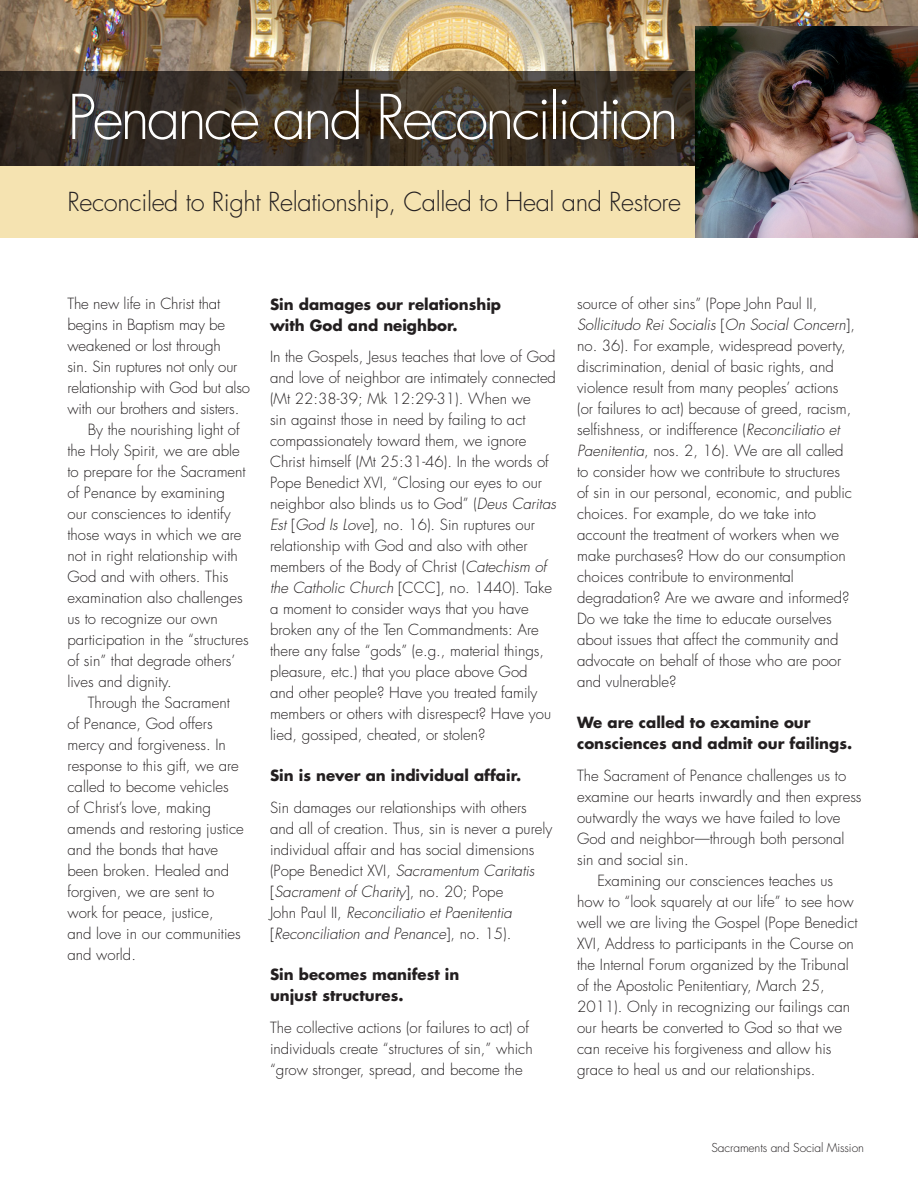
<style>
.page{position:relative;width:918px;height:1188px;background:#fff}
.page>*{position:absolute;margin:0;border:0;box-sizing:border-box;transform-origin:0 0}
.t1{font:300 60px "Futura";letter-spacing:-.05em;color:#fff}
.t2{font:300 25.5px "Futura";letter-spacing:-.015em;color:#231f20}
.t3{font:300 15px/21px "Futura";color:#231f20}
.t4{font:700 15px/21px "Futura";color:#231f20}
.t5{font:300 12px "Futura";letter-spacing:-.01em;color:#231f20}
.s1{font-style:italic}
</style>
<div class="page">
<img style="left:0;top:0;width:918px;height:71px">
<svg style="left:0;top:71px;width:695px;height:95px;background:#3c3328"></svg>
<div style="left:0;top:166px;width:918px;height:72px;background:#f5e3b1"></div>
<img style="left:695px;top:27px;width:223px;height:211px">
<h1 class="t1" style="left:68px;top:79px;width:613px">Penance and Reconciliation</h1>
<h2 class="t2" style="left:68px;top:185px;width:615px">Reconciled to Right Relationship, Called to Heal and Restore</h2>
<p class="t3" style="left:68px;top:293px;width:154px">The new life in Christ that</p>
<p class="t3" style="left:68px;top:314px;width:159px">begins in Baptism may be</p>
<p class="t3" style="left:68px;top:335px;width:155px">weakened or lost through</p>
<p class="t3" style="left:68px;top:356px;width:171px">sin. Sin ruptures not only our</p>
<p class="t3" style="left:68px;top:377px;width:184px">relationship with God but also</p>
<p class="t3" style="left:68px;top:398px;width:173px">with our brothers and sisters.</p>
<p class="t3" style="left:88px;top:419px;width:154px">By the nourishing light of</p>
<p class="t3" style="left:68px;top:440px;width:174px">the Holy Spirit, we are able</p>
<p class="t3" style="left:68px;top:461px;width:180px">to prepare for the Sacrament</p>
<p class="t3" style="left:68px;top:482px;width:159px">of Penance by examining</p>
<p class="t3" style="left:68px;top:503px;width:165px">our consciences to identify</p>
<p class="t3" style="left:68px;top:524px;width:176px">those ways in which we are</p>
<p class="t3" style="left:68px;top:545px;width:172px">not in right relationship with</p>
<p class="t3" style="left:68px;top:566px;width:163px">God and with others. This</p>
<p class="t3" style="left:68px;top:587px;width:177px">examination also challenges</p>
<p class="t3" style="left:68px;top:608px;width:152px">us to recognize our own</p>
<p class="t3" style="left:68px;top:629px;width:183px">participation in the “structures</p>
<p class="t3" style="left:68px;top:650px;width:169px">of sin” that degrade others’</p>
<p class="t3" style="left:68px;top:671px;width:106px">lives and dignity.</p>
<p class="t3" style="left:88px;top:692px;width:144px">Through the Sacrament</p>
<p class="t3" style="left:68px;top:713px;width:147px">of Penance, God offers</p>
<p class="t3" style="left:68px;top:734px;width:160px">mercy and forgiveness. In</p>
<p class="t3" style="left:68px;top:755px;width:173px">response to this gift, we are</p>
<p class="t3" style="left:68px;top:776px;width:163px">called to become vehicles</p>
<p class="t3" style="left:68px;top:797px;width:145px">of Christ’s love, making</p>
<p class="t3" style="left:68px;top:818px;width:178px">amends and restoring justice</p>
<p class="t3" style="left:68px;top:839px;width:152px">and the bonds that have</p>
<p class="t3" style="left:68px;top:860px;width:163px">been broken. Healed and</p>
<p class="t3" style="left:68px;top:881px;width:148px">forgiven, we are sent to</p>
<p class="t3" style="left:68px;top:902px;width:148px">work for peace, justice,</p>
<p class="t3" style="left:68px;top:923px;width:175px">and love in our communities</p>
<p class="t3" style="left:68px;top:944px;width:70px">and world.</p>
<p class="t4" style="left:270px;top:293px;width:233px">Sin damages our relationship with God and neighbor.</p>
<p class="t3" style="left:270px;top:346px;width:288px">In the Gospels, Jesus teaches that love of God and love of neighbor are intimately connected (Mt 22:38-39; Mk 12:29-31). When we<br>sin against those in need by failing to act compassionately toward them, we ignore Christ himself (Mt 25:31-46). In the words of Pope Benedict XVI, “Closing our eyes to our neighbor also blinds us to God” (<span class="s1">Deus Caritas Est</span> [<span class="s1">God Is Love</span>], no. 16). Sin ruptures our relationship with God and also with other members of the Body of Christ (<span class="s1">Catechism of the Catholic Church</span> [CCC], no. 1440). Take a moment to consider ways that you have broken any of the Ten Commandments: Are there any false “gods” (e.g., material things, pleasure, etc.) that you place above God<br>and other people? Have you treated family members or others with disrespect? Have you lied, gossiped, cheated, or stolen?</p>
<p class="t4" style="left:270px;top:765px;width:253px">Sin is never an individual affair.</p>
<p class="t3" style="left:270px;top:797px;width:284px">Sin damages our relationships with others and all of creation. Thus, sin is never a purely individual affair and has social dimensions (Pope Benedict XVI, <span class="s1">Sacramentum Caritatis </span>[<span class="s1">Sacrament of Charity</span>], no. 20; Pope<br>John Paul II, <span class="s1">Reconciliatio et Paenitentia </span>[<span class="s1">Reconciliation and Penance</span>], no. 15).</p>
<p class="t4" style="left:270px;top:964px;width:191px">Sin becomes manifest in unjust structures.</p>
<p class="t3" style="left:270px;top:1017px;width:264px">The collective actions (or failures to act) of individuals create “structures of sin,” which “grow stronger, spread, and become the</p>
<p class="t3" style="left:577px;top:293px;width:279px">source of other sins” (Pope John Paul II, <span class="s1">Sollicitudo Rei Socialis</span> [<span class="s1">On Social Concern</span>], no. 36). For example, widespread poverty, discrimination, denial of basic rights, and violence result from many peoples’ actions (or failures to act) because of greed, racism, selfishness, or indifference (<span class="s1">Reconciliatio et Paenitentia</span>, nos. 2, 16). We are all called to consider how we contribute to structures of sin in our personal, economic, and public choices. For example, do we take into account the treatment of workers when we make purchases? How do our consumption choices contribute to environmental degradation? Are we aware and informed?<br>Do we take the time to educate ourselves about issues that affect the community and advocate on behalf of those who are poor and vulnerable?</p>
<p class="t4" style="left:577px;top:712px;width:277px">We are called to examine our consciences and admit our failings.</p>
<p class="t3" style="left:577px;top:765px;width:271px">The Sacrament of Penance challenges us to</p>
<p class="t3" style="left:577px;top:786px;width:286px">examine our hearts inwardly and then express</p>
<p class="t3" style="left:577px;top:807px;width:265px">outwardly the ways we have failed to love</p>
<p class="t3" style="left:577px;top:828px;width:269px">God and neighbor—through both personal</p>
<p class="t3" style="left:577px;top:849px;width:113px">sin and social sin.</p>
<p class="t3" style="left:597px;top:870px;width:237px">Examining our consciences teaches us</p>
<p class="t3" style="left:577px;top:891px;width:278px">how to “look squarely at our life” to see how</p>
<p class="t3" style="left:577px;top:912px;width:282px">well we are living the Gospel (Pope Benedict</p>
<p class="t3" style="left:577px;top:933px;width:278px">XVI, Address to participants in the Course on</p>
<p class="t3" style="left:577px;top:954px;width:273px">the Internal Forum organized by the Tribunal</p>
<p class="t3" style="left:577px;top:975px;width:249px">of the Apostolic Penitentiary, March 25,</p>
<p class="t3" style="left:577px;top:996px;width:275px">2011). Only in recognizing our failings can</p>
<p class="t3" style="left:577px;top:1017px;width:266px">our hearts be converted to God so that we</p>
<p class="t3" style="left:577px;top:1038px;width:256px">can receive his forgiveness and allow his</p>
<p class="t3" style="left:577px;top:1059px;width:240px">grace to heal us and our relationships.</p>
<p class="t5" style="left:712px;top:1140px;width:154px">Sacraments and Social Mission</p>
</div>
